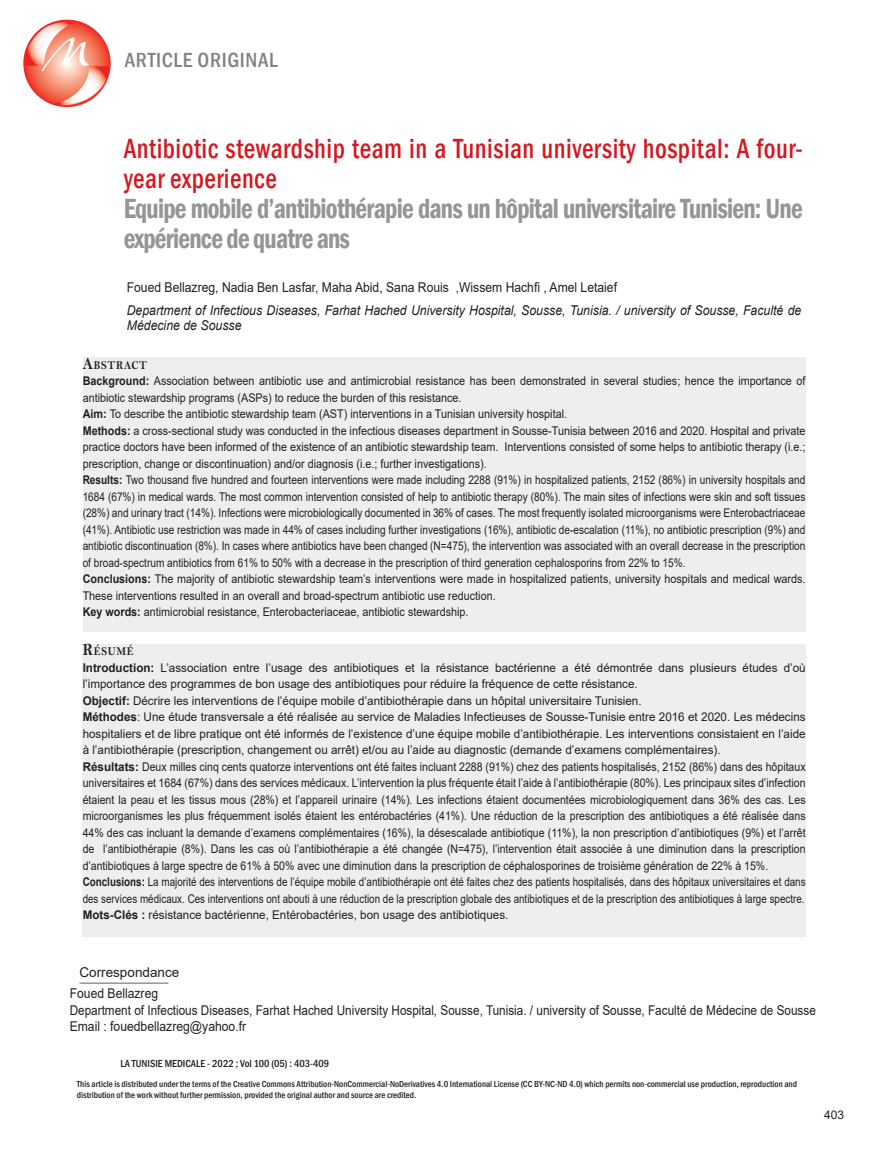
<style>
.page{position:relative;width:893px;height:1149px;background:#fff}
.page>*{position:absolute;margin:0;border:0;box-sizing:border-box;transform-origin:0 0}
.t1{font:600 condensed 28.5px/30px "Franklin Gothic";letter-spacing:-.03em;color:#939598;scale:.9 1}
.t2{font:500 condensed 28.5px/30px "Franklin Gothic";letter-spacing:.02em;color:#d7171f;scale:.9 1}
.t3{font:500 condensed 21px "Franklin Gothic";letter-spacing:.03em;color:#808285}
.t4{font:italic 13.5px/15px "Arial";color:#231f20;scale:.91 1}
.t5{font:13.5px "Arial";color:#231f20;scale:.87 1}
.t6{font:13.5px "Arial";color:#231f20;scale:.9 1}
.t7{font:13.5px "Arial";color:#231f20}
.t8{font:12px/16.5px "Arial";color:#231f20;text-align:justify;scale:.88 1}
.t9{font:12px/16.5px "Arial";color:#231f20;scale:.9 1}
.t10{font:12px/16.5px "Arial";color:#231f20;text-align:justify;scale:.84 1}
.t11{font:12px/16.5px "Arial";color:#231f20}
.t12{font:12px/16.5px "Arial";color:#231f20;scale:.82 1}
.t13{font:12px "Bell MT Bold";letter-spacing:.07em;color:#231f20;scale:.87 1}
.t14{font:500 condensed 10.5px "Franklin Gothic";color:#231f20}
.t15{font:500 condensed 9px "Franklin Gothic";color:#231f20}
.s1{font-size:17.1px}
.s2{font-weight:700}
</style>
<div class="page">
<hr style="left:79px;top:982px;width:89px;height:1px;background:#939598">
<svg style="left:23px;top:20px;width:88px;height:87px"></svg>
<svg style="left:24px;top:23px;width:85px;height:82px"></svg>
<div style="left:83px;top:357px;width:723px;height:274px;background:#eeeeef"></div>
<div style="left:83px;top:644px;width:723px;height:292px;background:#eeeeef"></div>
<p class="t3" style="left:125px;top:46px;width:155px">ARTICLE ORIGINAL</p>
<p class="t2" style="left:124px;top:133px;width:756px">Antibiotic stewardship team in a Tunisian university hospital: A four&shy;year experience</p>
<p class="t1" style="left:124px;top:193px;width:756px">Equipe mobile d’antibiothérapie dans un hôpital universitaire Tunisien: Une expérience de quatre ans</p>
<p class="t6" style="left:127px;top:278px;width:546px">Foued Bellazreg, Nadia Ben Lasfar, Maha Abid, Sana Rouis ,Wissem Hachfi , Amel Letaief</p>
<p class="t4" style="left:127px;top:303px;width:743px">Department of Infectious Diseases, Farhat Hached University Hospital, Sousse, Tunisia. / university of Sousse, Faculté de<br>Médecine de Sousse</p>
<p class="t13" style="left:83px;top:358px;width:75px"><span class="s1">A</span>BSTRACT</p>
<p class="t9" style="left:83px;top:372px;width:805px"><span class="s2">Background:</span> Association between antibiotic use and antimicrobial resistance has been demonstrated in several studies; hence the importance of antibiotic stewardship programs (ASPs) to reduce the burden of this resistance.</p>
<p class="t9" style="left:83px;top:405px;width:540px"><span class="s2">Aim:</span> To describe the antibiotic stewardship team (AST) interventions in a Tunisian university hospital.</p>
<p class="t9" style="left:83px;top:422px;width:805px;text-align:justify"><span class="s2">Methods:</span> a cross-sectional study was conducted in the infectious diseases department in Sousse-Tunisia between 2016 and 2020. Hospital and private practice doctors have been informed of the existence of an antibiotic stewardship team. Interventions consisted of some helps to antibiotic therapy (i.e.; prescription, change or discontinuation) and/or diagnosis (i.e.; further investigations).</p>
<p class="t10" style="left:83px;top:471px;width:862px"><span class="s2">Results:</span> Two thousand five hundred and fourteen interventions were made including 2288 (91%) in hospitalized patients, 2152 (86%) in university hospitals and 1684 (67%) in medical wards. The most common intervention consisted of help to antibiotic therapy (80%). The main sites of infections were skin and soft tissues (28%) and urinary tract (14%). Infections were microbiologically documented in 36% of cases. The most frequently isolated microorganisms were Enterobactriaceae (41%). Antibiotic use restriction was made in 44% of cases including further investigations (16%), antibiotic de-escalation (11%), no antibiotic prescription (9%) and antibiotic discontinuation (8%). In cases where antibiotics have been changed (N=475), the intervention was associated with an overall decrease in the prescription of broad-spectrum antibiotics from 61% to 50% with a decrease in the prescription of third generation cephalosporins from 22% to 15%.</p>
<p class="t9" style="left:83px;top:570px;width:805px"><span class="s2">Conclusions:</span> The majority of antibiotic stewardship team’s interventions were made in hospitalized patients, university hospitals and medical wards.<br>These interventions resulted in an overall and broad-spectrum antibiotic use reduction.</p>
<p class="t9" style="left:83px;top:603px;width:430px"><span class="s2">Key words:</span> antimicrobial resistance, Enterobacteriaceae, antibiotic stewardship.</p>
<p class="t13" style="left:83px;top:644px;width:60px"><span class="s1">R</span>ÉSUMÉ</p>
<p class="t11" style="left:83px;top:658px;width:724px"><span class="s2">Introduction:</span> L’association entre l’usage des antibiotiques et la résistance bactérienne a été démontrée dans plusieurs études d’où l’importance des programmes de bon usage des antibiotiques pour réduire la fréquence de cette résistance.</p>
<p class="t11" style="left:83px;top:691px;width:560px"><span class="s2">Objectif:</span> Décrire les interventions de l’équipe mobile d’antibiothérapie dans un hôpital universitaire Tunisien.</p>
<p class="t11" style="left:83px;top:708px;width:724px;text-align:justify"><span class="s2">Méthodes</span>: Une étude transversale a été réalisée au service de Maladies Infectieuses de Sousse-Tunisie entre 2016 et 2020. Les médecins hospitaliers et de libre pratique ont été informés de l’existence d’une équipe mobile d’antibiothérapie. Les interventions consistaient en l’aide à l’antibiothérapie (prescription, changement ou arrêt) et/ou au l’aide au diagnostic (demande d’examens complémentaires).</p>
<p class="t8" style="left:83px;top:757px;width:823px"><span class="s2">Résultats:</span> Deux milles cinq cents quatorze interventions ont été faites incluant 2288 (91%) chez des patients hospitalisés, 2152 (86%) dans des hôpitaux universitaires et 1684 (67%) dans des services médicaux. L’intervention la plus fréquente était l’aide à l’antibiothérapie (80%). Les principaux sites d’infection étaient la peau et les tissus mous (28%) et l’appareil urinaire (14%). Les infections étaient documentées microbiologiquement dans 36% des cas. Les microorganismes les plus fréquemment isolés étaient les entérobactéries (41%). Une réduction de la prescription des antibiotiques a été réalisée dans 44% des cas incluant la demande d’examens complémentaires (16%), la désescalade antibiotique (11%), la non prescription d’antibiotiques (9%) et l’arrêt de l’antibiothérapie (8%). Dans les cas où l’antibiothérapie a été changée (N=475), l’intervention était associée à une diminution dans la prescription d’antibiotiques à large spectre de 61% à 50% avec une diminution dans la prescription de céphalosporines de troisième génération de 22% à 15%.</p>
<p class="t12" style="left:83px;top:873px;width:883px"><span class="s2">Conclusions:</span> La majorité des interventions de l’équipe mobile d’antibiothérapie ont été faites chez des patients hospitalisés, dans des hôpitaux universitaires et dans des services médicaux. Ces interventions ont abouti à une réduction de la prescription globale des antibiotiques et de la prescription des antibiotiques à large spectre.</p>
<p class="t11" style="left:83px;top:906px;width:427px"><span class="s2">Mots-Clés :</span> résistance bactérienne, Entérobactéries, bon usage des antibiotiques.</p>
<p class="t7" style="left:79px;top:962px;width:101px">Correspondance</p>
<p class="t6" style="left:70px;top:983px;width:100px">Foued Bellazreg</p>
<p class="t5" style="left:70px;top:1000px;width:859px">Department of Infectious Diseases, Farhat Hached University Hospital, Sousse, Tunisia. / university of Sousse, Faculté de Médecine de Sousse</p>
<p class="t6" style="left:70px;top:1016px;width:198px">Email : fouedbellazreg@yahoo.fr</p>
<p class="t14" style="left:120px;top:1056px;width:210px">LA TUNISIE MEDICALE - 2022 ; Vol 100 (05) : 403-409</p>
<p class="t15" style="left:77px;top:1077px;width:722px">This article is distributed under the terms of the Creative Commons Attribution-NonCommercial-NoDerivatives 4.0 International License (CC BY-NC-ND 4.0) which permits non-commercial use production, reproduction and</p>
<p class="t15" style="left:77px;top:1088px;width:341px">distribution of the work without further permission, provided the original author and source are credited.</p>
<p class="t11" style="left:824px;top:1106px;width:22px">403</p>
</div>
